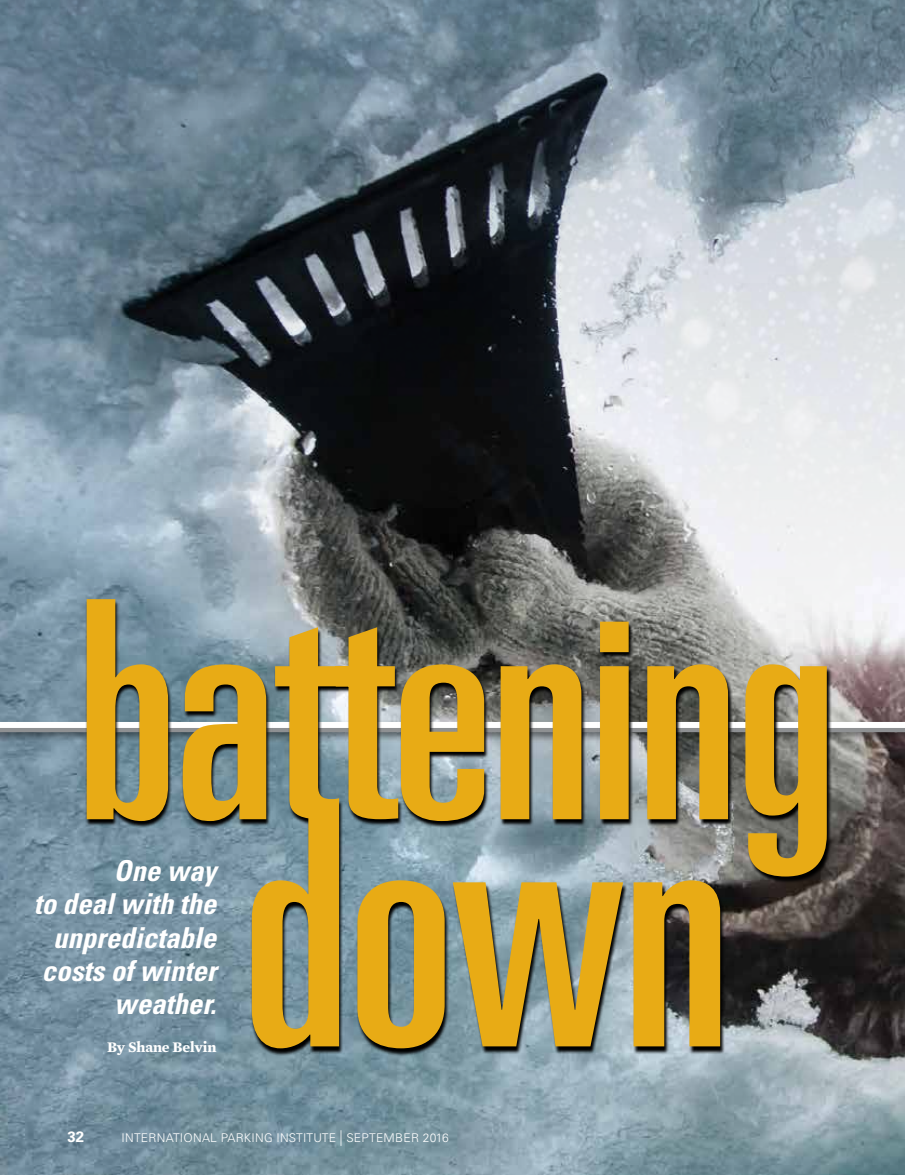
<style>
.page{position:relative;width:905px;height:1175px;background:#fff}
.page>*{position:absolute;margin:0;border:0;box-sizing:border-box;transform-origin:0 0}
.t1{font:italic 700 condensed 28.8px/33.3px "Univers LT Std";color:#fff;text-align:right}
.t2{font:700 15px "Mercury Text G1";letter-spacing:-.01em;color:#fff}
.t3{font:700 15px "Univers LT Std";color:#fff}
.t4{font:300 12px "Univers LT Std";letter-spacing:.02em;color:#fff}
.s1{font-size:15.6px}
</style>
<div class="page">
<img style="left:0;top:946px;width:904px;height:228px">
<img style="left:0;top:0;width:904px;height:946px">
<div style="left:0;top:720px;width:904px;height:23px;background:#000;opacity:.45"></div>
<div style="left:0;top:726px;width:904px;height:6px;background:#8e9092"></div>
<div style="left:0;top:722px;width:904px;height:6px;background:#fff"></div>
<svg style="left:85px;top:600px;width:746px;height:456px;background:#717e82"></svg>
<svg style="left:87px;top:599px;width:739px;height:449px;background:#a2935d"></svg>
<p class="t1" style="left:34px;top:854px;width:184px">One way<br>to deal with the unpredictable costs of winter weather.</p>
<p class="t2" style="left:107px;top:1036px;width:111px">By Shane Belvin</p>
<p class="t3" style="left:68px;top:1127px;width:18px">32</p>
<p class="t4" style="left:122px;top:1130px;width:329px">INTERNATIONAL PARKING INSTITUTE <span class="s1">|</span> SEPTEMBER 2016</p>
</div>
